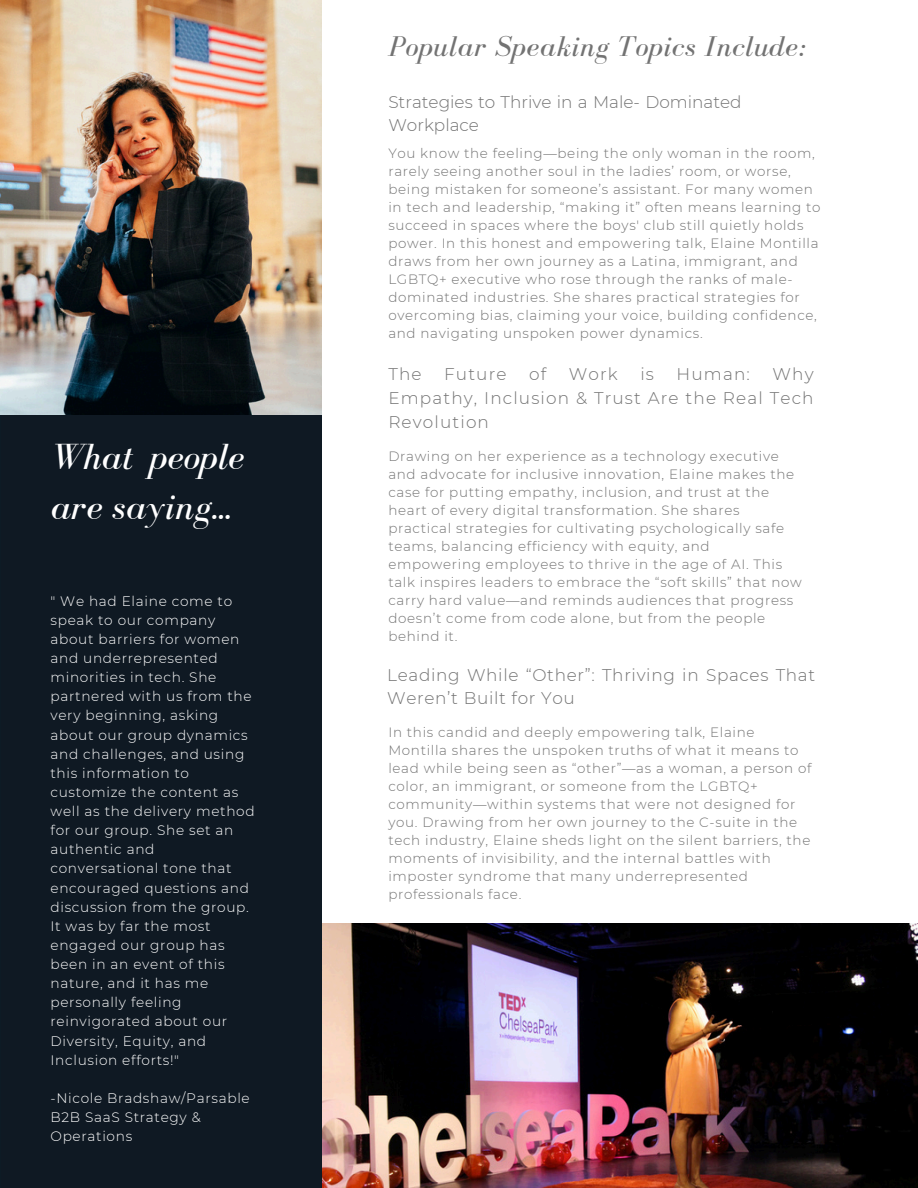
<style>
.page{position:relative;width:918px;height:1188px;background:#fff}
.page>*{position:absolute;margin:0;border:0;box-sizing:border-box;transform-origin:0 0}
.t1{font:italic 37.5px/49.5px "Bodoni FLF";color:#fff}
.t2{font:italic 29.4px "Bodoni FLF";letter-spacing:.02em;color:#737373}
.t3{font:300 16.95px/23.7px "Montserrat";letter-spacing:.04em;color:#737373}
.t4{font:300 16.95px/23.7px "Montserrat";color:#737373}
.t5{font:300 13.65px/19.2px "Montserrat";letter-spacing:.05em;color:#fff}
.t6{font:300 13.5px/18px "Montserrat";letter-spacing:.05em;color:#737373}
</style>
<div class="page">
<img style="left:0;top:0;width:322px;height:1188px">
<img style="left:322px;top:923px;width:596px;height:265px">
<h1 class="t1" style="left:51px;top:432px;width:195px">What people are saying...</h1>
<p class="t5" style="left:51px;top:591px;width:183px">" We had Elaine come to speak to our company</p>
<p class="t5" style="left:51px;top:630px;width:203px">about barriers for women and underrepresented minorities in tech. She partnered with us from the very beginning, asking</p>
<p class="t5" style="left:51px;top:725px;width:199px">about our group dynamics and challenges, and using this information to</p>
<p class="t5" style="left:51px;top:783px;width:206px">customize the content as well as the delivery method for our group. She set an authentic and</p>
<p class="t5" style="left:51px;top:859px;width:200px">conversational tone that encouraged questions and discussion from the group.</p>
<p class="t5" style="left:51px;top:916px;width:176px">It was by far the most engaged our group has</p>
<p class="t5" style="left:51px;top:955px;width:178px">been in an event of this nature, and it has me personally feeling reinvigorated about our<br>Diversity, Equity, and<br>Inclusion efforts!"</p>
<p class="t5" style="left:51px;top:1089px;width:201px">-Nicole Bradshaw/Parsable<br>B2B SaaS Strategy &amp;<br>Operations</p>
<h3 class="t2" style="left:388px;top:31px;width:419px">Popular Speaking Topics Include:</h3>
<p class="t4" style="left:388px;top:90px;width:355px">Strategies to Thrive in a Male- Dominated<br>Workplace</p>
<p class="t6" style="left:388px;top:144px;width:434px">You know the feeling—being the only woman in the room, rarely seeing another soul in the ladies’ room, or worse, being mistaken for someone’s assistant. For many women in tech and leadership, “making it” often means learning to succeed in spaces where the boys' club still quietly holds power. In this honest and empowering talk, Elaine Montilla draws from her own journey as a Latina, immigrant, and LGBTQ+ executive who rose through the ranks of male&shy;dominated industries. She shares practical strategies for overcoming bias, claiming your voice, building confidence, and navigating unspoken power dynamics.</p>
<p class="t3" style="left:388px;top:362px;width:35px">The</p>
<p class="t3" style="left:444px;top:362px;width:64px">Future</p>
<p class="t3" style="left:529px;top:362px;width:19px">of</p>
<p class="t3" style="left:569px;top:362px;width:51px">Work</p>
<p class="t3" style="left:640px;top:362px;width:15px">is</p>
<p class="t3" style="left:677px;top:362px;width:75px">Human:</p>
<p class="t3" style="left:388px;top:362px;width:427px;text-align:justify;text-indent:384px">Why Empathy, Inclusion &amp; Trust Are the Real Tech Revolution</p>
<h2 class="t6" style="left:388px;top:447px;width:415px">Drawing on her experience as a technology executive and advocate for inclusive innovation, Elaine makes the case for putting empathy, inclusion, and trust at the heart of every digital transformation. She shares practical strategies for cultivating psychologically safe teams, balancing efficiency with equity, and empowering employees to thrive in the age of AI. This talk inspires leaders to embrace the “soft skills” that now carry hard value—and reminds audiences that progress doesn’t come from code alone, but from the people behind it.</h2>
<h3 class="t3" style="left:387px;top:663px;width:429px">Leading While “Other”: Thriving in Spaces That<br>Weren’t Built for You</h3>
<h3 class="t6" style="left:388px;top:723px;width:425px">In this candid and deeply empowering talk, Elaine Montilla shares the unspoken truths of what it means to lead while being seen as “other”—as a woman, a person of color, an immigrant, or someone from the LGBTQ+ community—within systems that were not designed for you. Drawing from her own journey to the C-suite in the tech industry, Elaine sheds light on the silent barriers, the moments of invisibility, and the internal battles with imposter syndrome that many underrepresented professionals face.</h3>
</div>
